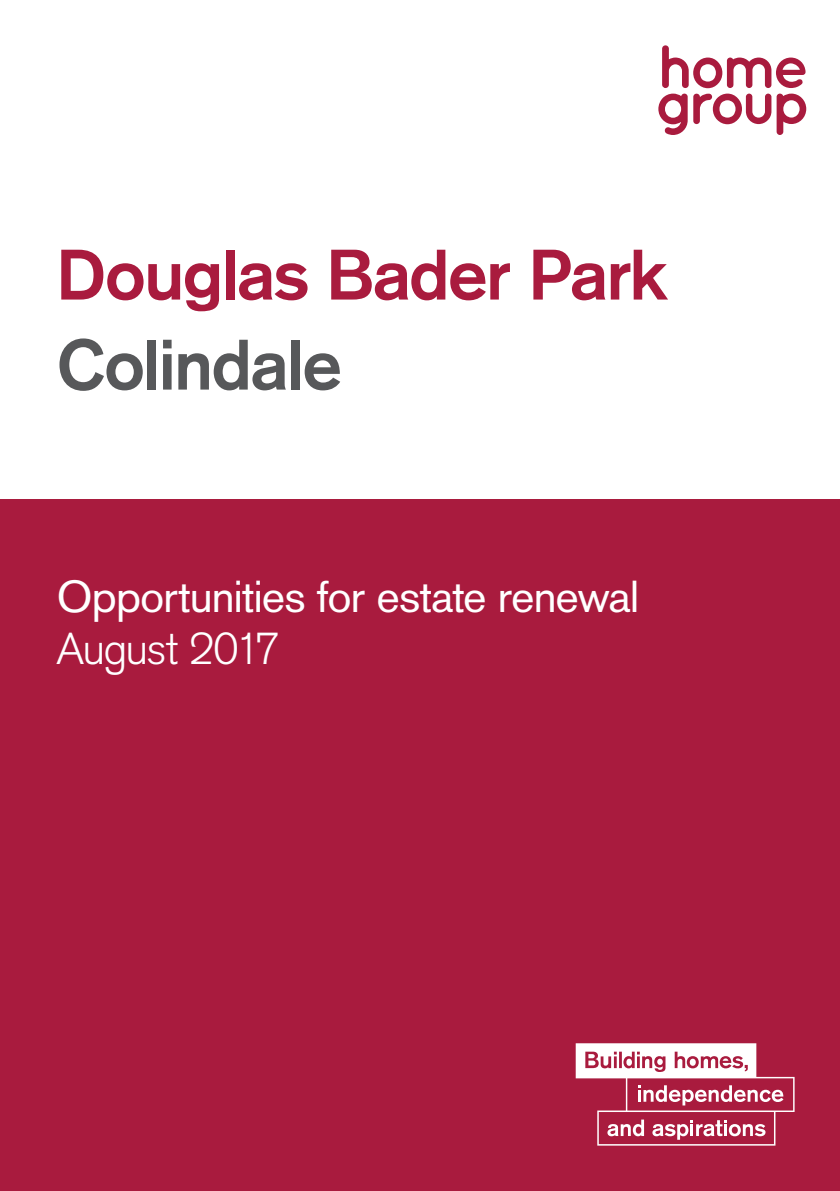
<style>
.page{position:relative;width:840px;height:1191px;background:#fff}
.page>*{position:absolute;margin:0;border:0;box-sizing:border-box;transform-origin:0 0}
.t1{font:700 70px "Akzidenz Grotesk";letter-spacing:-.02em;color:#a91b3e}
.t2{font:700 70px "Akzidenz Grotesk";letter-spacing:-.02em;color:#57585a}
.t3{font:44px "Akzidenz Grotesk";letter-spacing:-.015em;color:#fff}
.t4{font:300 44px "Akzidenz Grotesk";letter-spacing:-.02em;color:#fff}
</style>
<div class="page">
<div style="left:0;top:499px;width:839px;height:692px;background:#a91b3e"></div>
<svg style="left:662px;top:45px;width:143px;height:43px"></svg>
<svg style="left:658px;top:94px;width:29px;height:41px"></svg>
<svg style="left:693px;top:94px;width:112px;height:41px"></svg>
<svg style="left:575px;top:1043px;width:219px;height:102px"></svg>
<p class="t1" style="left:57px;top:233px;width:611px">Douglas Bader Park</p>
<p class="t2" style="left:57px;top:323px;width:286px">Colindale</p>
<p class="t3" style="left:57px;top:571px;width:583px">Opportunities for estate renewal</p>
<p class="t4" style="left:57px;top:623px;width:224px">August 2017</p>
</div>
